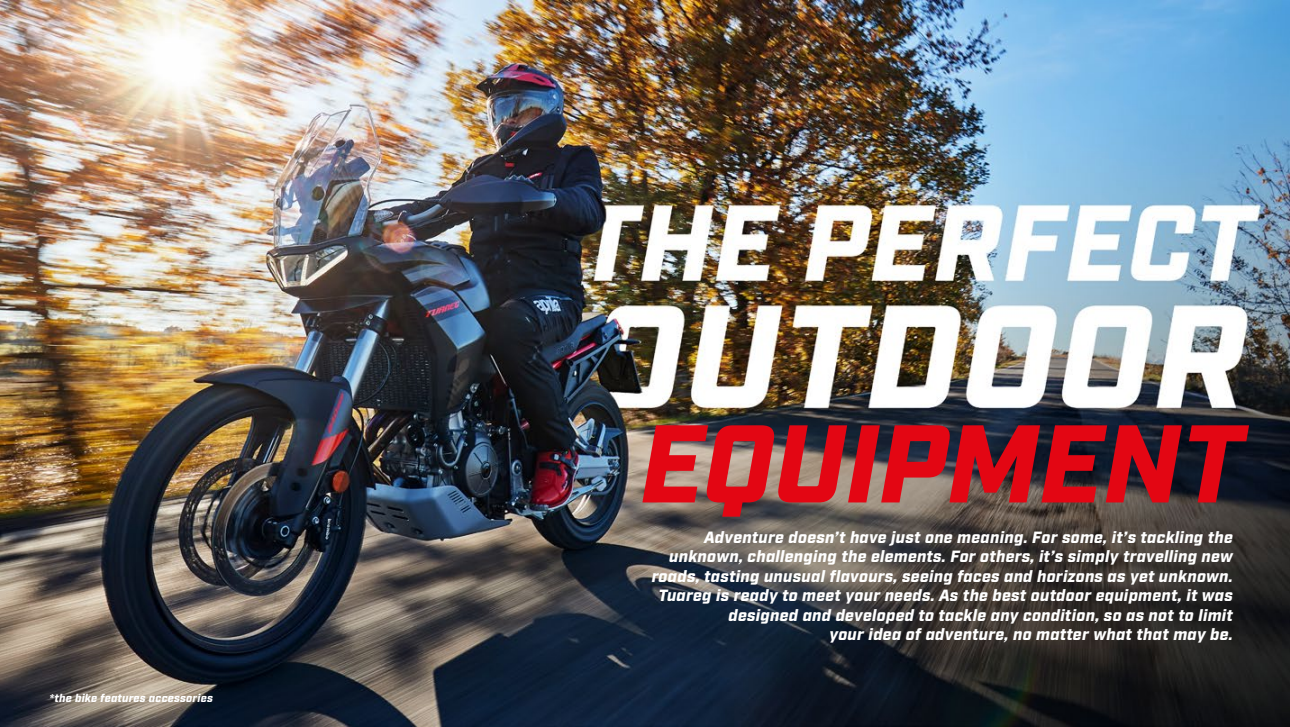
<style>
.page{position:relative;width:1290px;height:727px;background:#fff}
.page>*{position:absolute;margin:0;border:0;box-sizing:border-box;transform-origin:0 0}
.t1{font:italic 900 110.12px "Industry";color:#e30613}
.t2{font:italic 900 16.25px/19.5px "Industry";letter-spacing:.02em;color:#fff;text-align:right}
.t3{font:italic 900 11.25px "Industry";letter-spacing:.02em;color:#fff}
</style>
<div class="page">
<img style="left:0;top:0;width:1290px;height:726px">
<p class="t3" style="left:50px;top:690px;width:165px">*the bike features accessories</p>
<h1 class="t1" style="left:640px;top:398px;width:604px">EQUIPMENT</h1>
<p class="t2" style="left:652px;top:528px;width:583px">Adventure doesn’t have just one meaning. For some, it’s tackling the unknown, challenging the elements. For others, it’s simply travelling new roads, tasting unusual flavours, seeing faces and horizons as yet unknown.<br>Tuareg is ready to meet your needs. As the best outdoor equipment, it was designed and developed to tackle any condition, so as not to limit<br>your idea of adventure, no matter what that may be.</p>
</div>
